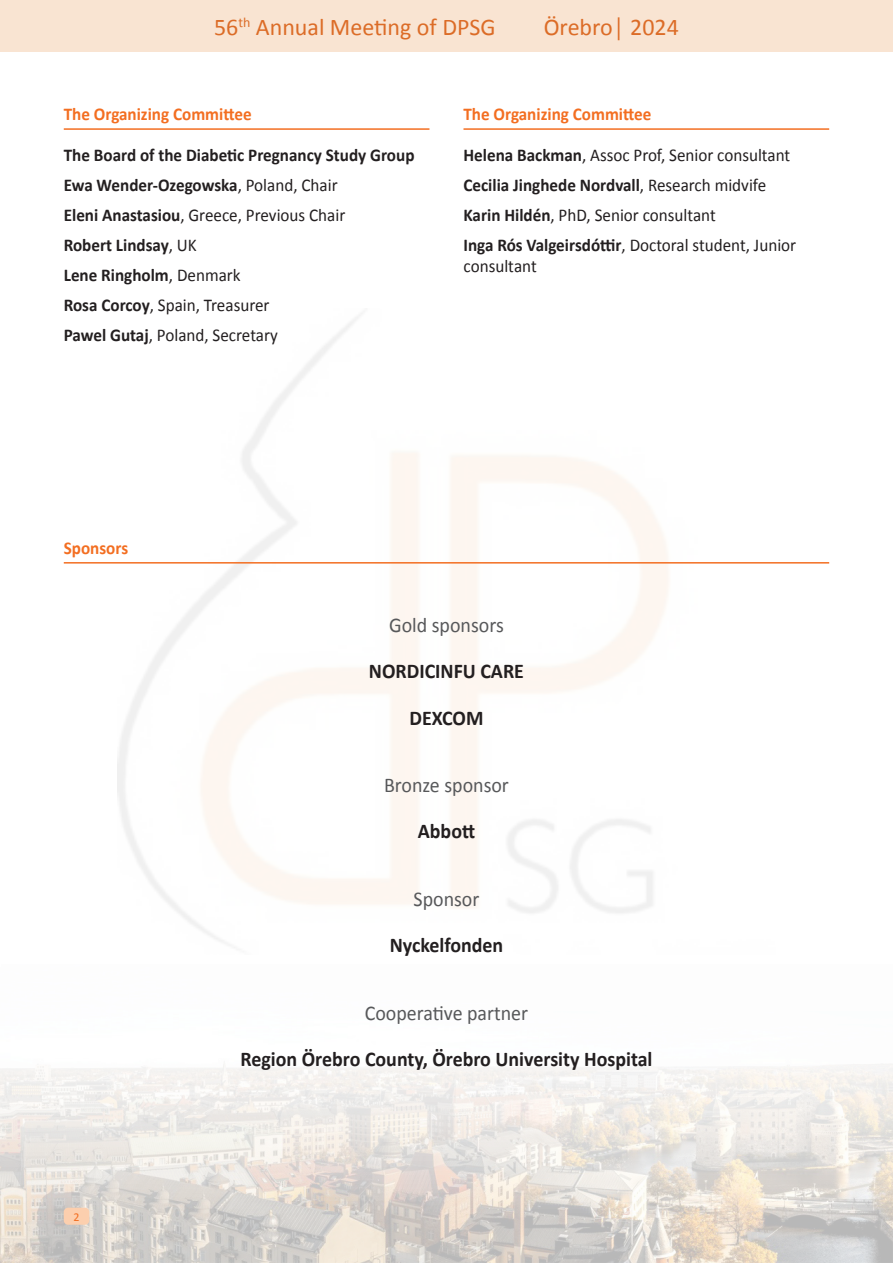
<style>
.page{position:relative;width:893px;height:1263px;background:#fff}
.page>*{position:absolute;margin:0;border:0;box-sizing:border-box;transform-origin:0 0}
.t1{font:24px "Calibri";color:#dc6c27}
.t2{font:700 21px "Calibri";color:#231f20;scale:.95 1}
.t3{font:21px "Calibri";color:#57585a;scale:.95 1}
.t4{font:18px/30.2px "Calibri";color:#231f20;scale:.95 1}
.t5{font:700 18px "Calibri";color:#231f20;scale:.95 1}
.info-nagłówek{font:700 18px "Calibri";color:#f36e21;scale:.95 1}
.t6{font:12px "Calibri";color:#f36e21}
.s1{font-weight:400}
.s2{font-weight:700}
</style>
<div class="page">
<img style="left:0;top:1064px;width:893px;height:199px">
<div style="left:64px;top:1208px;width:25px;height:17px;background:#fccfae;border-radius:4px"></div>
<div style="left:0;top:0;width:893px;height:51px;background:#f9e4d2"></div>
<hr style="left:64px;top:128px;width:365px;height:2px;background:#f36e21">
<hr style="left:463px;top:128px;width:366px;height:2px;background:#f36e21">
<hr style="left:64px;top:562px;width:765px;height:2px;background:#f36e21">
<h1 class="t1" style="left:214px;top:11px;width:283px">56<sup>th</sup> Annual Meeting of DPSG</h1>
<h1 class="t1" style="left:544px;top:11px;width:137px">Örebro│ 2024</h1>
<p class="info-nagłówek" style="left:64px;top:102px;width:199px">The Organizing Committee</p>
<p class="t5" style="left:64px;top:143px;width:371px">The Board of the Diabetic Pregnancy Study Group</p>
<p class="t5" style="left:64px;top:173px;width:290px">Ewa Wender-Ozegowska<span class="s1">, Poland, Chair</span></p>
<p class="t4" style="left:64px;top:200px;width:298px"><span class="s2">Eleni Anastasiou</span>, Greece, Previous Chair</p>
<p class="t5" style="left:64px;top:233px;width:142px">Robert Lindsay<span class="s1">, UK</span></p>
<p class="t5" style="left:64px;top:263px;width:188px">Lene Ringholm<span class="s1">, Denmark</span></p>
<p class="t4" style="left:64px;top:290px;width:218px"><span class="s2">Rosa Corcoy</span>, Spain, Treasurer</p>
<p class="t4" style="left:64px;top:320px;width:227px"><span class="s2">Pawel Gutaj</span>, Poland, Secretary</p>
<p class="info-nagłówek" style="left:463px;top:102px;width:199px">The Organizing Committee</p>
<p class="t4" style="left:463px;top:140px;width:352px"><span class="s2">Helena Backman</span>, Assoc Prof, Senior consultant <span class="s2">Cecilia Jinghede Nordvall</span>, Research midvife <span class="s2">Karin Hildén</span>, PhD, Senior consultant<br><span class="s2">Inga Rós Valgeirsdóttir</span>, Doctoral student, Junior</p>
<p class="t4" style="left:463px;top:251px;width:79px">consultant</p>
<p class="info-nagłówek" style="left:64px;top:536px;width:69px">Sponsors</p>
<p class="t3" style="left:389px;top:611px;width:122px">Gold sponsors</p>
<p class="t2" style="left:369px;top:658px;width:165px">NORDICINFU CARE</p>
<p class="t2" style="left:409px;top:704px;width:79px">DEXCOM</p>
<p class="t3" style="left:384px;top:772px;width:133px">Bronze sponsor</p>
<p class="t2" style="left:418px;top:818px;width:62px">Abbott</p>
<p class="t3" style="left:413px;top:885px;width:71px">Sponsor</p>
<p class="t2" style="left:390px;top:932px;width:121px">Nyckelfonden</p>
<p class="t6" style="left:73px;top:1209px;width:8px">2</p>
<p class="t3" style="left:365px;top:999px;width:174px">Cooperative partner</p>
<p class="t2" style="left:241px;top:1046px;width:435px">Region Örebro County, Örebro University Hospital</p>
</div>
